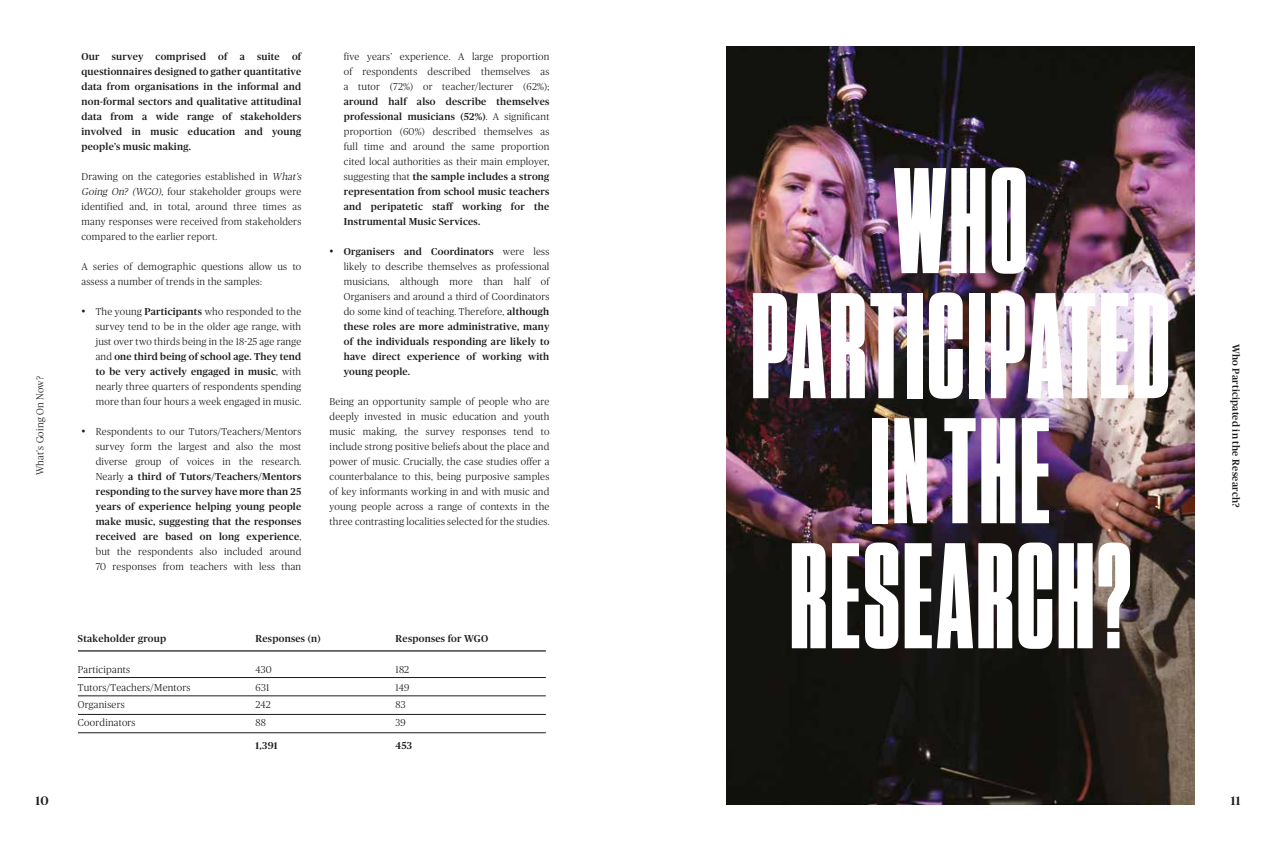
<style>
.page{position:relative;width:1276px;height:851px;background:#fff}
.page>*{position:absolute;margin:0;border:0;box-sizing:border-box;transform-origin:0 0}
.t1{font:900 150px/125px "Tungsten Compressed";letter-spacing:.025em;color:#fff;text-align:center}
.t2{font:500 12.5px "Publico Headline";color:#1d1d1b}
.t3{font:300 10px/15px "Publico Headline";letter-spacing:.025em;color:#1d1d1b;text-align:justify}
.t4{font:500 10px/15px "Publico Headline";letter-spacing:.025em;color:#1d1d1b;text-align:justify}
.s1{font-style:italic}
.s2{font-size:12.5px}
.s3{font-weight:500}
.s4{font-weight:300}
.s5{font-weight:300;font-size:12.5px}
</style>
<div class="page">
<img style="left:726px;top:46px;width:468px;height:758px">
<hr style="left:78px;top:650px;width:468px;height:1px;background:#1d1d1b">
<hr style="left:78px;top:677px;width:468px;height:1px;background:#1d1d1b">
<hr style="left:78px;top:714px;width:468px;height:1px;background:#1d1d1b">
<hr style="left:78px;top:695px;width:468px;height:1px;background:#1d1d1b">
<hr style="left:78px;top:732px;width:468px;height:1px;background:#1d1d1b">
<p class="t3" style="left:32px;top:475px;width:100px;rotate:-90deg">What’s Going On Now?</p>
<p class="t4" style="left:81px;top:48px;width:221px">Our survey comprised of a suite of questionnaires designed to gather quantitative data from organisations in the informal and non-formal sectors and qualitative attitudinal data from a wide range of stakeholders involved in music education and young people’s music making.</p>
<p class="t3" style="left:81px;top:168px;width:223px;text-align:left">Drawing on the categories established in <span class="s1">What’s Going On? (WGO)</span>, four stakeholder groups were identified and, in total, around three times as many responses were received from stakeholders compared to the earlier report.</p>
<p class="t3" style="left:81px;top:258px;width:221px">A series of demographic questions allow us to assess a number of trends in the samples:</p>
<p class="t3" style="left:96px;top:303px;width:207px;text-indent:-14px"><span class="s2">•</span> The young <span class="s3">Participants</span> who responded to the survey tend to be in the older age range, with just over two thirds being in the 18-25 age range and <span class="s3">one third being of school age. They tend to be very actively engaged in music</span>, with nearly three quarters of respondents spending more than four hours a week engaged in music.</p>
<p class="t3" style="left:96px;top:423px;width:207px;text-indent:-14px"><span class="s2">•</span> Respondents to our Tutors/Teachers/Mentors survey form the largest and also the most diverse group of voices in the research.<br>Nearly <span class="s3">a third of Tutors/Teachers/Mentors responding to the survey have more than 25 years of experience helping young people make music, suggesting that the responses received are based on long experience</span>, but the respondents also included around 70 responses from teachers with less than</p>
<p class="t3" style="left:344px;top:48px;width:207px">five years’ experience. A large proportion of respondents described themselves as a tutor (72%) or teacher/lecturer (62%);</p>
<p class="t4" style="left:344px;top:93px;width:207px">around half also describe themselves professional musicians (52%)<span class="s4">. A significant proportion (60%) described themselves as full time and around the same proportion cited local authorities as their main employer, suggesting that</span> the sample includes a strong representation from school music teachers and peripatetic staff working for the Instrumental Music Services.</p>
<p class="t4" style="left:344px;top:243px;width:207px;text-indent:-14px"><span class="s5">•</span> Organisers and Coordinators <span class="s4">were less likely to describe themselves as professional musicians, although more than half of Organisers and around a third of Coordinators do some kind of teaching. Therefore,</span> although these roles are more administrative, many of the individuals responding are likely to have direct experience of working with young people.</p>
<p class="t3" style="left:330px;top:393px;width:221px">Being an opportunity sample of people who are deeply invested in music education and youth music making, the survey responses tend to include strong positive beliefs about the place and power of music. Crucially, the case studies offer a counterbalance to this, being purposive samples of key informants working in and with music and young people across a range of contexts in the three contrasting localities selected for the studies.</p>
<p class="t4" style="left:78px;top:630px;width:90px">Stakeholder group</p>
<p class="t4" style="left:255px;top:630px;width:67px">Responses (n)</p>
<p class="t4" style="left:395px;top:630px;width:94px">Responses for WGO</p>
<p class="t3" style="left:78px;top:661px;width:54px">Participants</p>
<p class="t3" style="left:255px;top:661px;width:18px">430</p>
<p class="t3" style="left:395px;top:661px;width:15px">182</p>
<p class="t3" style="left:78px;top:679px;width:114px">Tutors/Teachers/Mentors</p>
<p class="t3" style="left:255px;top:679px;width:15px">631</p>
<p class="t3" style="left:395px;top:679px;width:15px">149</p>
<p class="t3" style="left:78px;top:696px;width:48px">Organisers</p>
<p class="t3" style="left:255px;top:696px;width:17px">242</p>
<p class="t3" style="left:395px;top:696px;width:11px">83</p>
<p class="t3" style="left:78px;top:714px;width:59px">Coordinators</p>
<p class="t3" style="left:255px;top:714px;width:12px">88</p>
<p class="t3" style="left:395px;top:714px;width:12px">39</p>
<p class="t4" style="left:255px;top:737px;width:24px">1,391</p>
<p class="t4" style="left:395px;top:737px;width:18px">453</p>
<h1 class="t1" style="left:752px;top:163px;width:419px">WHO<br>PARTICIPATED<br>IN THE<br>RESEARCH?</h1>
<p class="t4" style="left:1244px;top:343px;width:165px;rotate:90deg">Who Participated in the Research?</p>
<p class="t2" style="left:35px;top:791px;width:15px">10</p>
<p class="t2" style="left:1231px;top:791px;width:11px">11</p>
</div>
